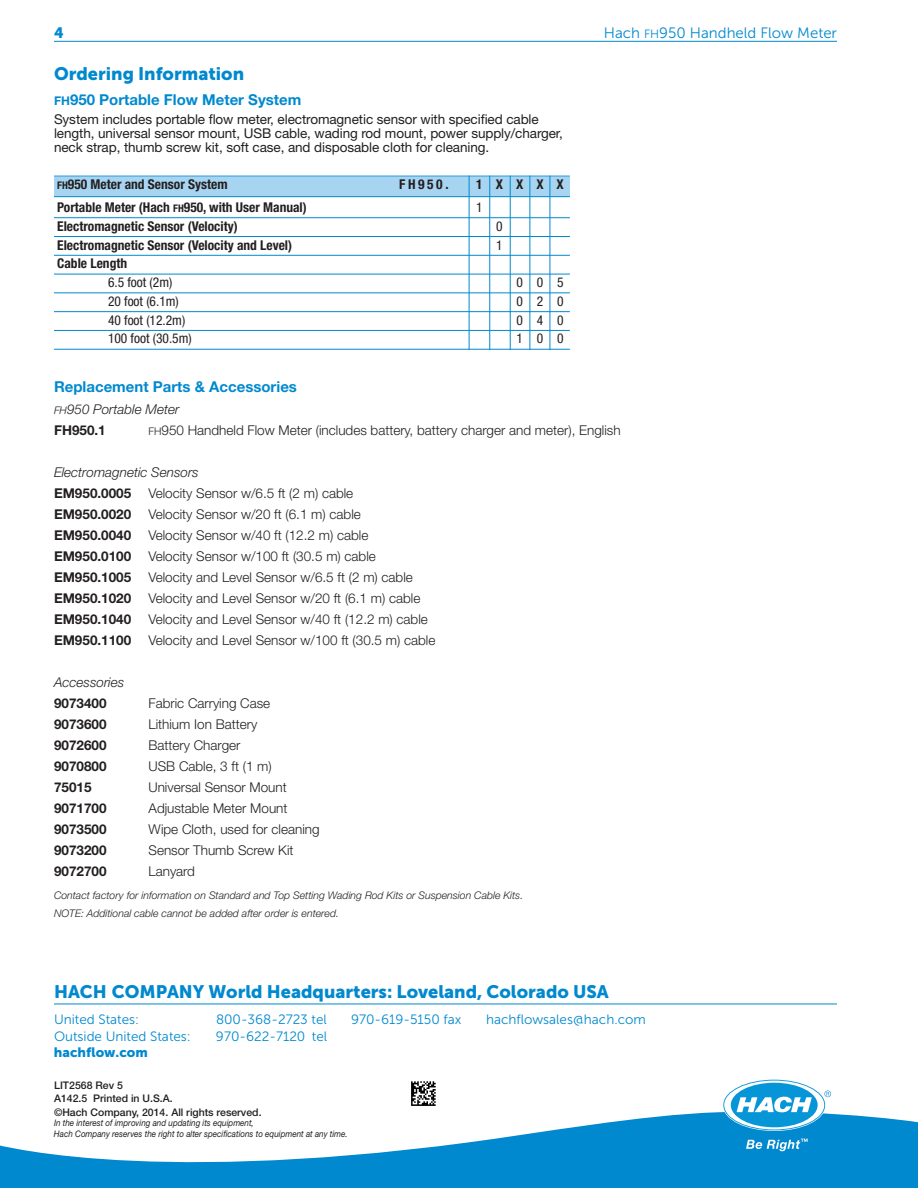
<style>
.page{position:relative;width:918px;height:1188px;background:#fff}
.page>*{position:absolute;margin:0;border:0;box-sizing:border-box;transform-origin:0 0}
.t1{font:18px "Museo Sans 900";color:#0089cf}
.t2{font:700 15px "Helvetica Neue LT Std";color:#0089cf}
.t3{font:15px "Museo Sans 300";color:#0089cf}
.t4{font:15px "Museo Sans 900";color:#0089cf}
.t5{font:300 13.5px "Helvetica Neue LT Std";color:#231f20}
.t6{font:13.5px/14.2px "Helvetica Neue";letter-spacing:-.005em;color:#231f20}
.t7{font:700 condensed 13.5px "Helvetica Neue";color:#231f20}
.t8{font:700 13.5px "Helvetica Neue LT Std";color:#231f20}
.t9{font:13.5px "Museo Sans 300";color:#0089cf}
.t10{font:condensed 13.5px "Helvetica Neue";color:#231f20}
.t11{font:italic 300 13.5px/21px "Helvetica Neue LT Std";color:#231f20}
.t12{font:13.5px "Museo Sans 900";color:#0089cf}
.t13{font:italic 300 10.5px/18px "Helvetica Neue LT Std";color:#231f20}
.t14{font:500 10.5px/13.5px "Helvetica Neue LT Std";color:#231f20}
.t15{font:italic 9px/10.5px "Helvetica Neue LT Std";color:#231f20;scale:.9 1}
.s1{font-size:12px}
.s2{font-size:10.5px}
.s3{font-weight:700;font-style:normal}
</style>
<div class="page">
<hr style="left:54px;top:41px;width:783px;height:1px;background:#0089cf">
<hr style="left:54px;top:1004px;width:783px;height:1px;background:#0089cf">
<svg style="left:0;top:1112px;width:918px;height:76px;fill:#0089cf"></svg>
<svg style="left:724px;top:1081px;width:107px;height:48px"></svg>
<svg style="left:746px;top:1139px;width:62px;height:12px"></svg>
<img style="left:411px;top:1081px;width:25px;height:25px">
<div style="left:54px;top:177px;width:516px;height:19px;background:#a7d4f1"></div>
<hr style="left:54px;top:176px;width:516px;height:1px;background:#0089cf">
<hr style="left:54px;top:196px;width:516px;height:1px;background:#0089cf">
<hr style="left:54px;top:217px;width:516px;height:1px;background:#0089cf">
<hr style="left:54px;top:236px;width:516px;height:1px;background:#0089cf">
<hr style="left:54px;top:255px;width:516px;height:1px;background:#0089cf">
<hr style="left:54px;top:274px;width:516px;height:1px;background:#0089cf">
<hr style="left:54px;top:292px;width:516px;height:1px;background:#0089cf">
<hr style="left:54px;top:311px;width:516px;height:1px;background:#0089cf">
<hr style="left:54px;top:330px;width:516px;height:1px;background:#0089cf">
<hr style="left:54px;top:349px;width:516px;height:1px;background:#0089cf">
<hr style="left:469px;top:176px;width:1px;height:174px;background:#0089cf">
<hr style="left:550px;top:176px;width:1px;height:174px;background:#0089cf">
<hr style="left:530px;top:176px;width:1px;height:174px;background:#0089cf">
<hr style="left:510px;top:176px;width:1px;height:174px;background:#0089cf">
<hr style="left:489px;top:176px;width:1px;height:174px;background:#0089cf">
<p class="t4" style="left:54px;top:24px;width:11px">4</p>
<p class="t3" style="left:604px;top:24px;width:235px">Hach <span class="s1">FH</span>950 Handheld Flow Meter</p>
<h1 class="t1" style="left:54px;top:64px;width:192px">Ordering Information</h1>
<p class="t2" style="left:54px;top:95px;width:249px"><span class="s1">FH</span>950 Portable Flow Meter System</p>
<p class="t6" style="left:54px;top:113px;width:510px">System includes portable flow meter, electromagnetic sensor with specified cable length, universal sensor mount, USB cable, wading rod mount, power supply/charger, neck strap, thumb screw kit, soft case, and disposable cloth for cleaning.</p>
<p class="t7" style="left:57px;top:179px;width:172px"><span class="s2">FH</span>950 Meter and Sensor System</p>
<p class="t7" style="left:399px;top:179px;width:51px">FH950.</p>
<p class="t7" style="left:476px;top:179px;width:89px">1XXXX</p>
<p class="t7" style="left:57px;top:202px;width:251px">Portable Meter (Hach <span class="s2">FH</span>950, with User Manual)</p>
<p class="t10" style="left:476px;top:202px;width:8px">1</p>
<p class="t7" style="left:57px;top:221px;width:182px">Electromagnetic Sensor (Velocity)</p>
<p class="t10" style="left:496px;top:221px;width:8px">0</p>
<p class="t7" style="left:57px;top:240px;width:236px">Electromagnetic Sensor (Velocity and Level)</p>
<p class="t10" style="left:496px;top:240px;width:8px">1</p>
<p class="t7" style="left:57px;top:259px;width:71px">Cable Length</p>
<p class="t10" style="left:108px;top:277px;width:66px">6.5 foot (2m)</p>
<p class="t10" style="left:517px;top:277px;width:48px">005</p>
<p class="t10" style="left:108px;top:296px;width:72px">20 foot (6.1m)</p>
<p class="t10" style="left:517px;top:296px;width:48px">020</p>
<p class="t10" style="left:108px;top:315px;width:79px">40 foot (12.2m)</p>
<p class="t10" style="left:517px;top:315px;width:48px">040</p>
<p class="t10" style="left:108px;top:334px;width:85px">100 foot (30.5m)</p>
<p class="t10" style="left:517px;top:334px;width:48px">100</p>
<p class="t2" style="left:54px;top:382px;width:244px">Replacement Parts &amp; Accessories</p>
<p class="t11" style="left:54px;top:400px;width:127px"><span class="s2">FH</span>950 Portable Meter<br><span class="s3">FH950.1</span></p>
<p class="t5" style="left:148px;top:425px;width:474px"><span class="s2">FH</span>950 Handheld Flow Meter (includes battery, battery charger and meter), English</p>
<p class="t11" style="left:54px;top:463px;width:146px">Electromagnetic Sensors</p>
<p class="t8" style="left:54px;top:488px;width:79px">EM950.0005</p>
<p class="t5" style="left:148px;top:488px;width:206px">Velocity Sensor w/6.5 ft (2 m) cable</p>
<p class="t8" style="left:54px;top:509px;width:79px">EM950.0020</p>
<p class="t5" style="left:148px;top:509px;width:214px">Velocity Sensor w/20 ft (6.1 m) cable</p>
<p class="t8" style="left:54px;top:530px;width:79px">EM950.0040</p>
<p class="t5" style="left:149px;top:530px;width:221px">Velocity Sensor w/40 ft (12.2 m) cable</p>
<p class="t8" style="left:54px;top:551px;width:79px">EM950.0100</p>
<p class="t5" style="left:149px;top:551px;width:229px">Velocity Sensor w/100 ft (30.5 m) cable</p>
<p class="t8" style="left:54px;top:572px;width:79px">EM950.1005</p>
<p class="t5" style="left:149px;top:572px;width:266px">Velocity and Level Sensor w/6.5 ft (2 m) cable</p>
<p class="t8" style="left:54px;top:593px;width:79px">EM950.1020</p>
<p class="t5" style="left:149px;top:593px;width:273px">Velocity and Level Sensor w/20 ft (6.1 m) cable</p>
<p class="t8" style="left:54px;top:614px;width:79px">EM950.1040</p>
<p class="t5" style="left:149px;top:614px;width:281px">Velocity and Level Sensor w/40 ft (12.2 m) cable</p>
<p class="t8" style="left:54px;top:635px;width:79px">EM950.1100</p>
<p class="t5" style="left:149px;top:635px;width:288px">Velocity and Level Sensor w/100 ft (30.5 m) cable</p>
<p class="t11" style="left:54px;top:673px;width:72px">Accessories</p>
<p class="t8" style="left:54px;top:698px;width:54px">9073400</p>
<p class="t5" style="left:149px;top:698px;width:123px">Fabric Carrying Case</p>
<p class="t8" style="left:54px;top:719px;width:54px">9073600</p>
<p class="t5" style="left:149px;top:719px;width:110px">Lithium Ion Battery</p>
<p class="t8" style="left:54px;top:740px;width:54px">9072600</p>
<p class="t5" style="left:149px;top:740px;width:94px">Battery Charger</p>
<p class="t8" style="left:54px;top:762px;width:54px">9070800</p>
<p class="t5" style="left:149px;top:762px;width:125px">USB Cable, 3 ft (1 m)</p>
<p class="t8" style="left:54px;top:783px;width:39px">75015</p>
<p class="t5" style="left:149px;top:783px;width:140px">Universal Sensor Mount</p>
<p class="t8" style="left:54px;top:804px;width:54px">9071700</p>
<p class="t5" style="left:149px;top:804px;width:141px">Adjustable Meter Mount</p>
<p class="t8" style="left:54px;top:825px;width:54px">9073500</p>
<p class="t5" style="left:149px;top:825px;width:173px">Wipe Cloth, used for cleaning</p>
<p class="t8" style="left:54px;top:846px;width:54px">9073200</p>
<p class="t5" style="left:149px;top:846px;width:147px">Sensor Thumb Screw Kit</p>
<p class="t8" style="left:54px;top:867px;width:54px">9072700</p>
<p class="t5" style="left:149px;top:867px;width:48px">Lanyard</p>
<p class="t13" style="left:54px;top:887px;width:471px">Contact factory for information on Standard and Top Setting Wading Rod Kits or Suspension Cable Kits.<br>NOTE: Additional cable cannot be added after order is entered.</p>
<h1 class="t1" style="left:54px;top:982px;width:556px">HACH COMPANY World Headquarters: Loveland, Colorado USA</h1>
<p class="t9" style="left:54px;top:1011px;width:87px">United States:</p>
<p class="t9" style="left:216px;top:1011px;width:112px">800-368-2723 tel</p>
<p class="t9" style="left:351px;top:1011px;width:112px">970-619-5150 fax</p>
<p class="t9" style="left:486px;top:1011px;width:161px">hachflowsales@hach.com</p>
<p class="t9" style="left:54px;top:1028px;width:138px">Outside United States:</p>
<p class="t9" style="left:216px;top:1028px;width:113px">970-622-7120 tel</p>
<p class="t12" style="left:54px;top:1044px;width:95px">hachflow.com</p>
<p class="t14" style="left:54px;top:1080px;width:209px">LIT2568 Rev 5<br>A142.5 Printed in U.S.A.<br>©Hach Company, 2014. All rights reserved.</p>
<p class="t15" style="left:54px;top:1119px;width:328px">In the interest of improving and updating its equipment,<br>Hach Company reserves the right to alter specifications to equipment at any time.</p>
</div>
